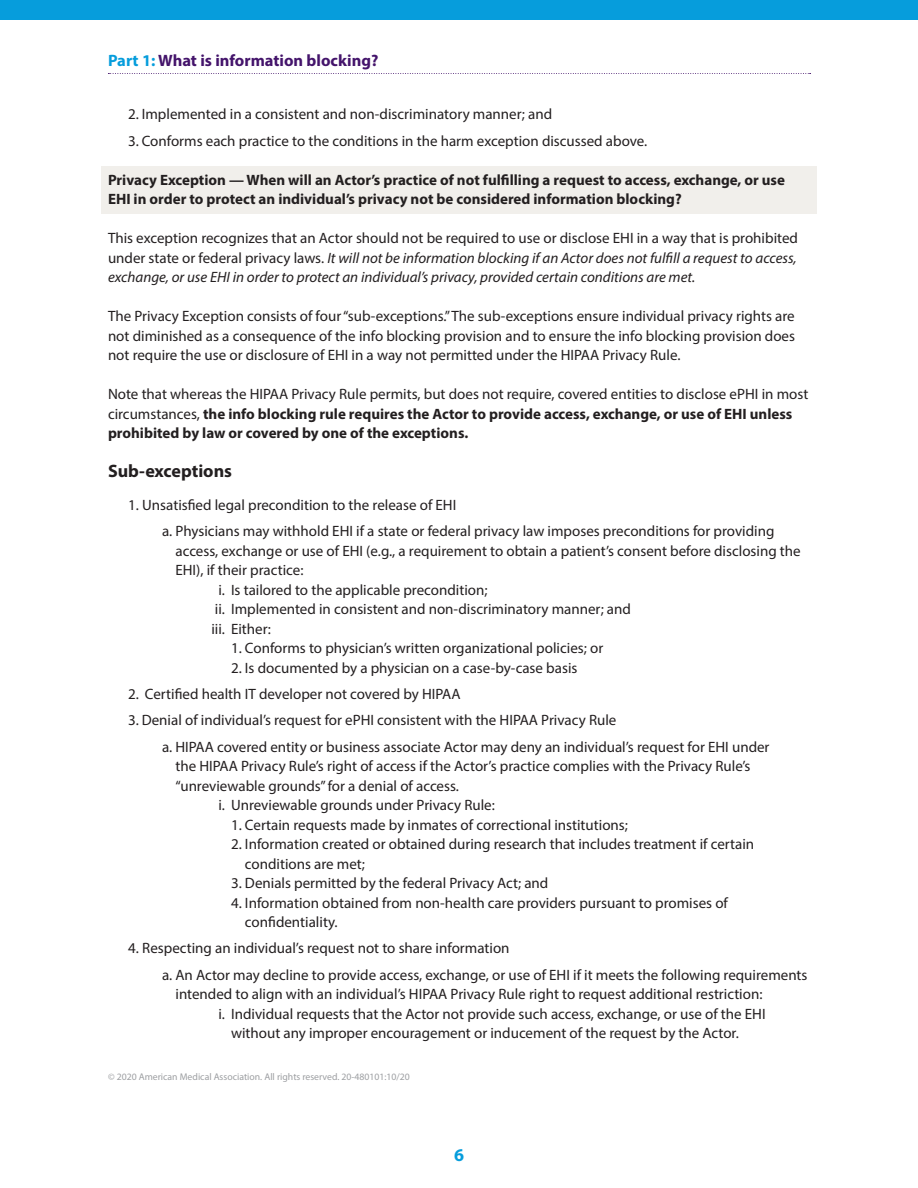
<style>
.page{position:relative;width:918px;height:1188px;background:#fff}
.page>*{position:absolute;margin:0;border:0;box-sizing:border-box;transform-origin:0 0}
.Sub_A{font:700 18px "Myriad Pro";color:#231f20}
.t1{font:700 18px "Myriad Pro";color:#069ddc}
.t2{font:700 16.5px "Myriad Pro";color:#44146b}
.bullets__second_leve{font:15px/19.5px "Myriad Pro";color:#231f20}
.breaks{font:700 15px/19.5px "Myriad Pro";color:#231f20}
.bullets__fisrt_level{font:15px "Myriad Pro";color:#231f20}
.t3{font:italic 15px/19.5px "Myriad Pro";color:#231f20;text-align:justify}
.xBody{font:9.75px "Myriad Pro";color:#9d9fa2}
.s1{color:#069ddc}
.s2{font-style:normal}
.s3{font-weight:400}
</style>
<div class="page">
<svg style="left:108px;top:73px;width:703px;height:1px"></svg>
<div style="left:0;top:0;width:918px;height:19px;background:#069ddc"></div>
<div style="left:101px;top:166px;width:716px;height:48px;background:#f1efeb"></div>
<p class="t2" style="left:108px;top:50px;width:272px"><span class="s1">Part 1:</span> What is information blocking?</p>
<p class="bullets__fisrt_level" style="left:128px;top:105px;width:425px">2. Implemented in a consistent and non-discriminatory manner; and</p>
<p class="bullets__fisrt_level" style="left:128px;top:131px;width:521px">3. Conforms each practice to the conditions in the harm exception discussed above.</p>
<p class="breaks" style="left:108px;top:169px;width:679px">Privacy Exception — When will an Actor’s practice of not fulfilling a request to access, exchange, or use<br>EHI in order to protect an individual’s privacy not be considered information blocking?</p>
<p class="t3" style="left:108px;top:228px;width:692px"><span class="s2">This exception recognizes that an Actor should not be required to use or disclose EHI in a way that is prohibited under state or federal privacy laws.</span> It will not be information blocking if an Actor does not fulfill a request to access, exchange, or use EHI in order to protect an individual’s privacy, provided certain conditions are met.</p>
<p class="bullets__second_leve" style="left:108px;top:306px;width:689px;text-align:justify">The Privacy Exception consists of four “sub-exceptions.” The sub-exceptions ensure individual privacy rights are not diminished as a consequence of the info blocking provision and to ensure the info blocking provision does not require the use or disclosure of EHI in a way not permitted under the HIPAA Privacy Rule.</p>
<p class="breaks" style="left:108px;top:384px;width:702px"><span class="s3">Note that whereas the HIPAA Privacy Rule permits, but does not require, covered entities to disclose ePHI in most circumstances,</span> the info blocking rule requires the Actor to provide access, exchange, or use of EHI unless prohibited by law or covered by one of the exceptions.</p>
<p class="Sub_A" style="left:108px;top:459px;width:126px">Sub-exceptions</p>
<p class="bullets__fisrt_level" style="left:128px;top:496px;width:330px">1. Unsatisfied legal precondition to the release of EHI</p>
<p class="bullets__second_leve" style="left:176px;top:521px;width:627px;text-indent:-14px">a. Physicians may withhold EHI if a state or federal privacy law imposes preconditions for providing access, exchange or use of EHI (e.g., a requirement to obtain a patient’s consent before disclosing the<br>EHI), if their practice:</p>
<p class="bullets__second_leve" style="left:218px;top:580px;width:271px">i. Is tailored to the applicable precondition;</p>
<p class="bullets__second_leve" style="left:215px;top:599px;width:418px">ii. Implemented in consistent and non-discriminatory manner; and</p>
<p class="bullets__second_leve" style="left:211px;top:619px;width:61px">iii. Either:</p>
<p class="bullets__second_leve" style="left:231px;top:638px;width:374px">1. Conforms to physician’s written organizational policies; or</p>
<p class="bullets__second_leve" style="left:231px;top:658px;width:348px">2. Is documented by a physician on a case-by-case basis</p>
<p class="bullets__fisrt_level" style="left:128px;top:685px;width:334px">2. Certified health IT developer not covered by HIPAA</p>
<p class="bullets__fisrt_level" style="left:128px;top:711px;width:490px">3. Denial of individual’s request for ePHI consistent with the HIPAA Privacy Rule</p>
<p class="bullets__second_leve" style="left:176px;top:736px;width:596px;text-indent:-14px">a. HIPAA covered entity or business associate Actor may deny an individual’s request for EHI under the HIPAA Privacy Rule’s right of access if the Actor’s practice complies with the Privacy Rule’s “unreviewable grounds” for a denial of access.</p>
<p class="bullets__second_leve" style="left:218px;top:795px;width:278px">i. Unreviewable grounds under Privacy Rule:</p>
<p class="bullets__second_leve" style="left:231px;top:814px;width:398px">1. Certain requests made by inmates of correctional institutions;</p>
<p class="bullets__second_leve" style="left:245px;top:834px;width:511px;text-indent:-14px">2. Information created or obtained during research that includes treatment if certain conditions are met;</p>
<p class="bullets__second_leve" style="left:231px;top:873px;width:319px">3. Denials permitted by the federal Privacy Act; and</p>
<p class="bullets__second_leve" style="left:245px;top:892px;width:485px;text-indent:-14px">4. Information obtained from non-health care providers pursuant to promises of confidentiality.</p>
<p class="bullets__fisrt_level" style="left:128px;top:939px;width:383px">4. Respecting an individual’s request not to share information</p>
<p class="bullets__second_leve" style="left:176px;top:964px;width:634px;text-indent:-14px">a. An Actor may decline to provide access, exchange, or use of EHI if it meets the following requirements intended to align with an individual’s HIPAA Privacy Rule right to request additional restriction:</p>
<p class="bullets__second_leve" style="left:231px;top:1003px;width:536px;text-indent:-13px">i. Individual requests that the Actor not provide such access, exchange, or use of the EHI without any improper encouragement or inducement of the request by the Actor.</p>
<p class="xBody" style="left:108px;top:1071px;width:303px">© 2020 American Medical Association. All rights reserved. 20-480101:10/20</p>
<p class="t1" style="left:454px;top:1143px;width:11px">6</p>
</div>
